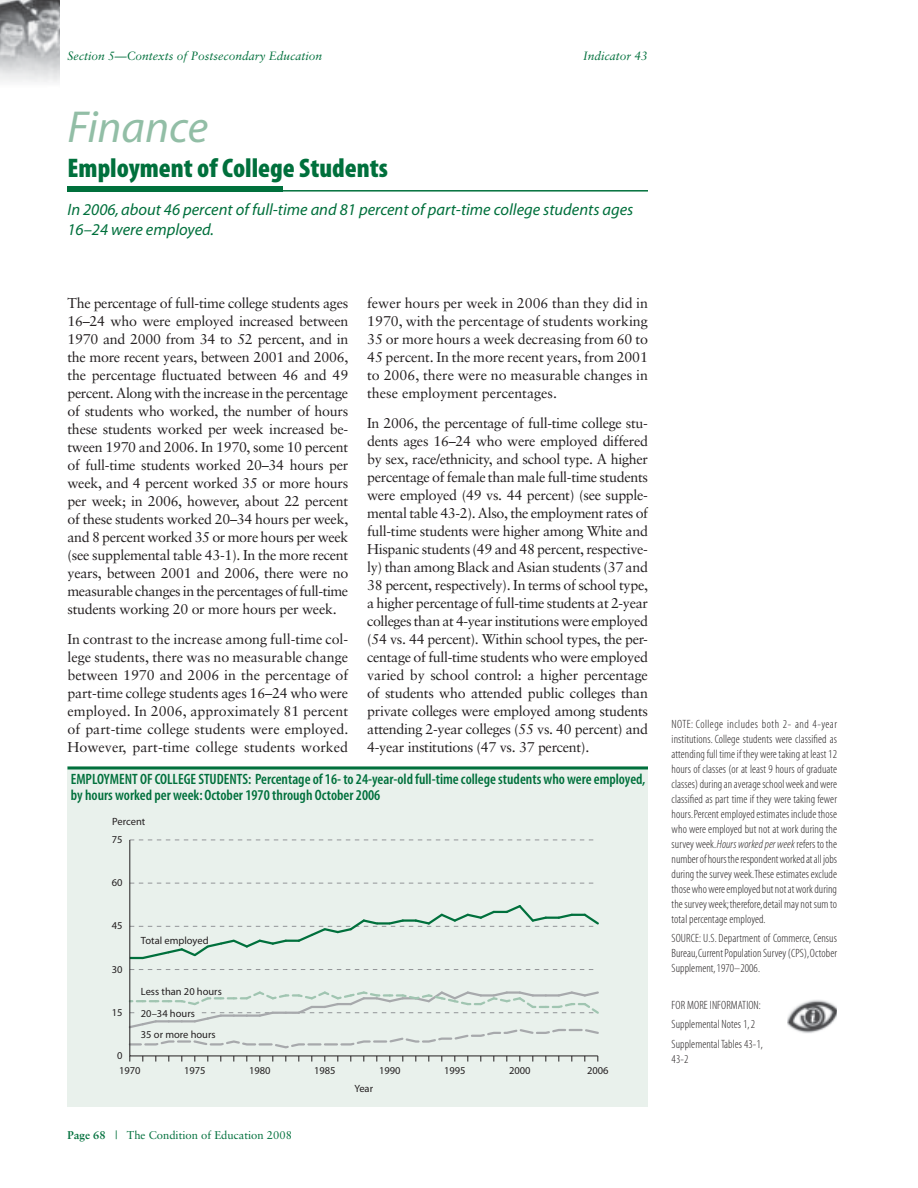
<style>
.page{position:relative;width:918px;height:1188px;background:#fff}
.page>*{position:absolute;margin:0;border:0;box-sizing:border-box;transform-origin:0 0}
.t1{font:45px "Myriad MM It 400 600";color:#92bea6}
.t2{font:27px "Myriad MM 830 300";color:#00703c}
.t3{font:16.5px/19.5px "Myriad MM It 400 600";color:#00703c}
.t4{font:15px/16.5px "Myriad MM 565 300";color:#00703c}
.t5{font:14.25px/18px "Sabon";letter-spacing:-.01em;color:#231f20;text-align:justify}
.t6{font:12px/15px "Myriad MM 215 300";letter-spacing:.01em;color:#231f20;text-align:justify}
.t7{font:italic 12px "Sabon";color:#00703c}
.t8{font:11.25px "Sabon";color:#00703c}
.t9{font:10.5px "Myriad MM.400.600.";color:#231f20}
.s1{font-weight:700}
.s2{font-family:"Myriad MM It 215 300"}
</style>
<div class="page">
<div style="left:68px;top:766px;width:580px;height:341px;background:#e9f1ec"></div>
<hr style="left:68px;top:190px;width:580px;height:2px;background:#00703c">
<div style="left:68px;top:186px;width:216px;height:6px;background:#00703c"></div>
<img style="left:0;top:0;width:60px;height:82px">
<img style="left:788px;top:1000px;width:49px;height:33px">
<svg style="left:68px;top:766px;width:580px;height:4px;background:#3a9067"></svg>
<svg style="left:129px;top:839px;width:470px;height:218px"></svg>
<div style="left:138px;top:1009px;width:60px;height:7px;background:#e9f1ec"></div>
<p class="t7" style="left:68px;top:51px;width:256px">Section 5—Contexts of Postsecondary Education</p>
<p class="t7" style="left:583px;top:51px;width:66px">Indicator 43</p>
<h1 class="t1" style="left:68px;top:110px;width:142px">Finance</h1>
<h2 class="t2" style="left:68px;top:158px;width:322px">Employment of College Students</h2>
<p class="t3" style="left:68px;top:202px;width:567px">In 2006, about 46 percent of full-time and 81 percent of part-time college students ages<br>16–24 were employed.</p>
<p class="t5" style="left:367px;top:295px;width:282px">fewer hours per week in 2006 than they did in 1970, with the percentage of students working 35 or more hours a week decreasing from 60 to 45 percent. In the more recent years, from 2001 to 2006, there were no measurable changes in these employment percentages.</p>
<p class="t5" style="left:367px;top:415px;width:282px">In 2006, the percentage of full-time college stu&shy;dents ages 16–24 who were employed differed by sex, race/ethnicity, and school type. A higher percentage of female than male full-time students were employed (49 vs. 44 percent) (see supple&shy;mental table 43-2). Also, the employment rates of full-time students were higher among White and Hispanic students (49 and 48 percent, respective&shy;ly) than among Black and Asian students (37 and 38 percent, respectively). In terms of school type, a higher percentage of full-time students at 2-year colleges than at 4-year institutions were employed (54 vs. 44 percent). Within school types, the per&shy;centage of full-time students who were employed varied by school control: a higher percentage of students who attended public colleges than private colleges were employed among students attending 2-year colleges (55 vs. 40 percent) and 4-year institutions (47 vs. 37 percent).</p>
<p class="t4" style="left:71px;top:772px;width:576px">EMPLOYMENT OF COLLEGE STUDENTS: Percentage of 16- to 24-year-old full-time college students who were employed, by hours worked per week: October 1970 through October 2006</p>
<p class="t5" style="left:68px;top:295px;width:282px">The percentage of full-time college students ages 16–24 who were employed increased between 1970 and 2000 from 34 to 52 percent, and in the more recent years, between 2001 and 2006, the percentage fluctuated between 46 and 49 percent. Along with the increase in the percentage of students who worked, the number of hours these students worked per week increased be&shy;tween 1970 and 2006. In 1970, some 10 percent of full-time students worked 20–34 hours per week, and 4 percent worked 35 or more hours per week; in 2006, however, about 22 percent of these students worked 20–34 hours per week, and 8 percent worked 35 or more hours per week (see supplemental table 43-1). In the more recent years, between 2001 and 2006, there were no measurable changes in the percentages of full-time students working 20 or more hours per week.</p>
<p class="t5" style="left:68px;top:631px;width:282px">In contrast to the increase among full-time col&shy;lege students, there was no measurable change between 1970 and 2006 in the percentage of part-time college students ages 16–24 who were employed. In 2006, approximately 81 percent of part-time college students were employed.<br>However, part-time college students worked</p>
<p class="t9" style="left:112px;top:818px;width:35px">Percent</p>
<p class="t9" style="left:112px;top:836px;width:12px">75</p>
<p class="t9" style="left:112px;top:879px;width:12px">60</p>
<p class="t9" style="left:112px;top:922px;width:12px">45</p>
<p class="t9" style="left:112px;top:965px;width:12px">30</p>
<p class="t9" style="left:112px;top:1008px;width:12px">15</p>
<p class="t9" style="left:117px;top:1052px;width:7px">0</p>
<p class="t9" style="left:141px;top:936px;width:69px">Total employed</p>
<p class="t9" style="left:141px;top:987px;width:82px">Less than 20 hours</p>
<p class="t9" style="left:141px;top:1009px;width:55px">20–34 hours</p>
<p class="t9" style="left:141px;top:1030px;width:76px">35 or more hours</p>
<p class="t9" style="left:119px;top:1067px;width:23px">1970</p>
<p class="t9" style="left:184px;top:1067px;width:23px">1975</p>
<p class="t9" style="left:249px;top:1067px;width:23px">1980</p>
<p class="t9" style="left:314px;top:1067px;width:23px">1985</p>
<p class="t9" style="left:379px;top:1067px;width:23px">1990</p>
<p class="t9" style="left:444px;top:1067px;width:23px">1995</p>
<p class="t9" style="left:509px;top:1067px;width:23px">2000</p>
<p class="t9" style="left:587px;top:1067px;width:23px">2006</p>
<p class="t8" style="left:68px;top:1131px;width:226px"><span class="s1">Page 68</span> | The Condition of Education 2008</p>
<p class="t9" style="left:354px;top:1084px;width:20px">Year</p>
<p class="t6" style="left:672px;top:717px;width:167px">NOTE: College includes both 2- and 4-year institutions. College students were classified as attending full time if they were taking at least 12 hours of classes (or at least 9 hours of graduate classes) during an average school week and were classified as part time if they were taking fewer hours.Percent employed estimates include those who were employed but not at work during the survey week.<span class="s2">Hours worked per week</span> refers to the number of hours the respondent worked at all jobs during the survey week.These estimates exclude those who were employed but not at work during the survey week; therefore, detail may not sum to total percentage employed.</p>
<p class="t6" style="left:672px;top:932px;width:167px">SOURCE: U.S. Department of Commerce, Census Bureau,Current Population Survey (CPS),October Supplement, 1970–2006.</p>
<p class="t6" style="left:672px;top:996px;width:93px;line-height:19.4px;text-align:left">FOR MORE INFORMATION:<br>Supplemental Notes 1, 2<br>Supplemental Tables 43-1,</p>
<p class="t6" style="left:672px;top:1052px;width:18px">43-2</p>
</div>
